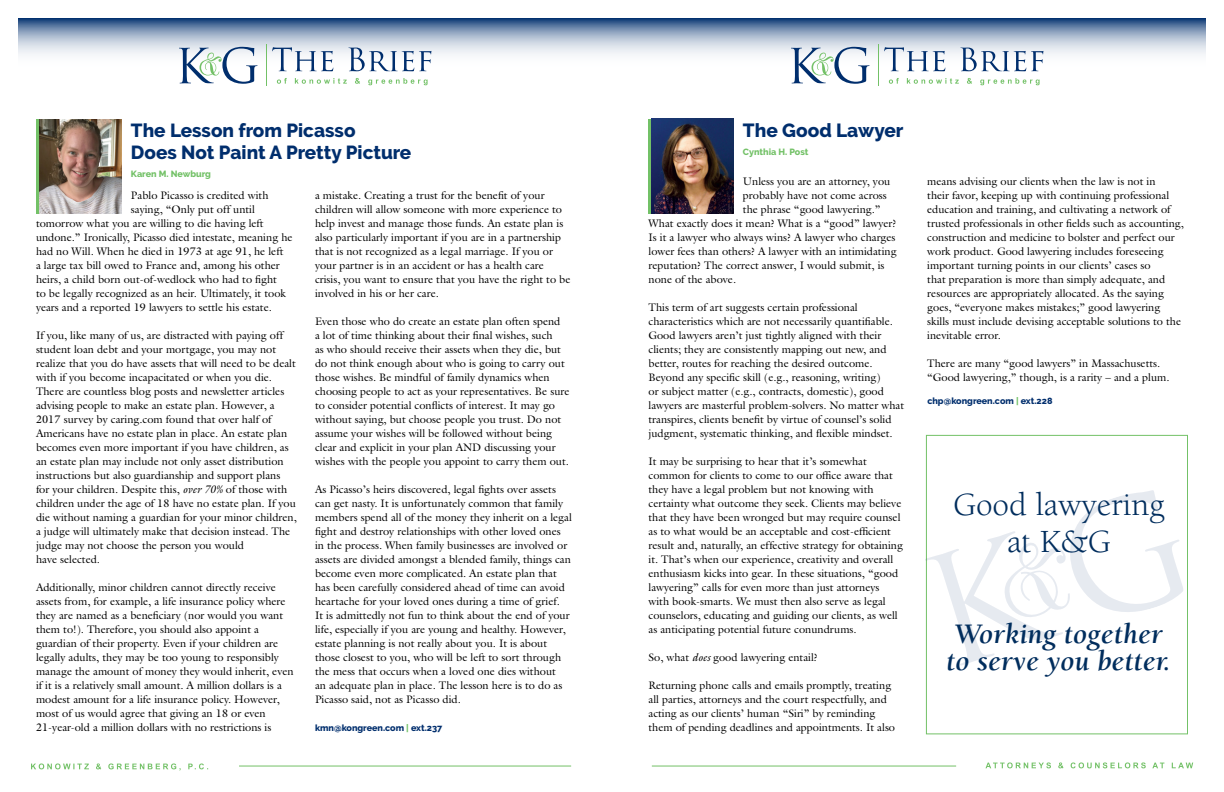
<style>
.page{position:relative;width:1224px;height:792px;background:#fff}
.page>*{position:absolute;margin:0;border:0;box-sizing:border-box;transform-origin:0 0}
.t1{font:33.2px "Berkeley";color:#002d5d}
.t2{font:italic 700 29px "Berkeley";color:#002d5d}
.t3{font:800 19px "Raleway";color:#002e6d}
.t4{font:800 18.9px "Raleway";color:#002e6d}
.text{font:11px/14px "Galliard";color:#000}
.t5{font:800 9px "Raleway";color:#002e6d}
.t6{font:800 9px "Raleway";color:#73c167}
.s1{font-style:italic}
.s2{color:#73c167}
</style>
<div class="page">
<div style="left:926px;top:435px;width:262px;height:299px;background:#fff;border:1px solid #73c167"></div>
<svg style="left:925px;top:490px;width:258px;height:176px"></svg>
<svg style="left:18px;top:18px;width:1188px;height:54px"></svg>
<svg style="left:884px;top:47px;width:61px;height:24px"></svg>
<svg style="left:960px;top:48px;width:83px;height:23px"></svg>
<svg style="left:889px;top:78px;width:10px;height:6px"></svg>
<svg style="left:907px;top:78px;width:52px;height:6px"></svg>
<svg style="left:967px;top:78px;width:5px;height:6px"></svg>
<svg style="left:980px;top:78px;width:60px;height:7px"></svg>
<svg style="left:792px;top:47px;width:78px;height:37px"></svg>
<hr style="left:878px;top:44px;width:1px;height:41px;background:#73c167">
<svg style="left:272px;top:47px;width:61px;height:24px"></svg>
<svg style="left:348px;top:48px;width:83px;height:23px"></svg>
<svg style="left:277px;top:78px;width:10px;height:6px"></svg>
<svg style="left:295px;top:78px;width:52px;height:6px"></svg>
<svg style="left:355px;top:78px;width:5px;height:6px"></svg>
<svg style="left:368px;top:78px;width:60px;height:7px"></svg>
<svg style="left:180px;top:47px;width:78px;height:37px"></svg>
<hr style="left:266px;top:44px;width:1px;height:41px;background:#73c167">
<svg style="left:986px;top:762px;width:207px;height:6px"></svg>
<hr style="left:652px;top:766px;width:304px;height:1px;background:#73c167">
<svg style="left:31px;top:763px;width:177px;height:8px"></svg>
<hr style="left:239px;top:766px;width:332px;height:1px;background:#73c167">
<svg style="left:36px;top:119px;width:3px;height:94px"></svg>
<img style="left:39px;top:119px;width:83px;height:94px">
<svg style="left:648px;top:119px;width:3px;height:94px"></svg>
<img style="left:651px;top:119px;width:83px;height:94px">
<p class="t4" style="left:131px;top:119px;width:226px">The Lesson from Picasso</p>
<p class="t4" style="left:131px;top:142px;width:282px">Does Not Paint A Pretty Picture</p>
<p class="t6" style="left:131px;top:169px;width:82px">Karen M. Newburg</p>
<p class="t3" style="left:743px;top:119px;width:162px">The Good Lawyer</p>
<p class="t6" style="left:743px;top:146px;width:67px">Cynthia H. Post</p>
<p class="text" style="left:743px;top:174px;width:149px">Unless you are an attorney, you</p>
<p class="text" style="left:743px;top:188px;width:145px">probably have not come across</p>
<p class="text" style="left:743px;top:202px;width:139px">the phrase “good lawyering.”</p>
<p class="text" style="left:649px;top:216px;width:249px">What exactly does it mean? What is a “good” lawyer?</p>
<p class="text" style="left:649px;top:230px;width:248px">Is it a lawyer who always wins? A lawyer who charges</p>
<p class="text" style="left:649px;top:244px;width:250px">lower fees than others? A lawyer with an intimidating</p>
<p class="text" style="left:649px;top:258px;width:238px">reputation? The correct answer, I would submit, is</p>
<p class="text" style="left:649px;top:272px;width:89px">none of the above.</p>
<p class="text" style="left:649px;top:300px;width:257px">This term of art suggests certain professional characteristics which are not necessarily quantifiable.<br>Good lawyers aren’t just tightly aligned with their clients; they are consistently mapping out new, and better, routes for reaching the desired outcome.<br>Beyond any specific skill (e.g., reasoning, writing)<br>or subject matter (e.g., contracts, domestic), good lawyers are masterful problem-solvers. No matter what transpires, clients benefit by virtue of counsel’s solid judgment, systematic thinking, and flexible mindset.</p>
<p class="text" style="left:649px;top:454px;width:256px">It may be surprising to hear that it’s somewhat common for clients to come to our office aware that they have a legal problem but not knowing with certainty what outcome they seek. Clients may believe that they have been wronged but may require counsel as to what would be an acceptable and cost-efficient result and, naturally, an effective strategy for obtaining it. That’s when our experience, creativity and overall enthusiasm kicks into gear. In these situations, “good lawyering” calls for even more than just attorneys<br>with book-smarts. We must then also serve as legal counselors, educating and guiding our clients, as well as anticipating potential future conundrums.</p>
<p class="text" style="left:649px;top:650px;width:171px">So, what <span class="s1">does</span> good lawyering entail?</p>
<p class="text" style="left:649px;top:678px;width:248px">Returning phone calls and emails promptly, treating all parties, attorneys and the court respectfully, and acting as our clients’ human “Siri” by reminding them of pending deadlines and appointments. It also</p>
<p class="text" style="left:927px;top:174px;width:258px">means advising our clients when the law is not in<br>their favor, keeping up with continuing professional education and training, and cultivating a network of trusted professionals in other fields such as accounting, construction and medicine to bolster and perfect our work product. Good lawyering includes foreseeing important turning points in our clients’ cases so<br>that preparation is more than simply adequate, and resources are appropriately allocated. As the saying goes, “everyone makes mistakes;” good lawyering skills must include devising acceptable solutions to the inevitable error.</p>
<p class="text" style="left:927px;top:356px;width:244px">There are many “good lawyers” in Massachusetts. “Good lawyering,” though, is a rarity – and a plum.</p>
<p class="text" style="left:131px;top:189px;width:139px">Pablo Picasso is credited with</p>
<p class="text" style="left:131px;top:203px;width:126px">saying, “Only put off until</p>
<p class="text" style="left:36px;top:217px;width:229px">tomorrow what you are willing to die having left</p>
<p class="text" style="left:36px;top:231px;width:258px">undone.” Ironically, Picasso died intestate, meaning he</p>
<p class="text" style="left:36px;top:245px;width:249px">had no Will. When he died in 1973 at age 91, he left</p>
<p class="text" style="left:36px;top:259px;width:245px">a large tax bill owed to France and, among his other</p>
<p class="text" style="left:36px;top:273px;width:243px">heirs, a child born out-of-wedlock who had to fight</p>
<p class="text" style="left:36px;top:287px;width:251px">to be legally recognized as an heir. Ultimately, it took</p>
<p class="text" style="left:36px;top:301px;width:237px">years and a reported 19 lawyers to settle his estate.</p>
<p class="text" style="left:36px;top:329px;width:262px">If you, like many of us, are distracted with paying off student loan debt and your mortgage, you may not realize that you do have assets that will need to be dealt with if you become incapacitated or when you die.<br>There are countless blog posts and newsletter articles advising people to make an estate plan. However, a 2017 survey by caring.com found that over half of Americans have no estate plan in place. An estate plan becomes even more important if you have children, as an estate plan may include not only asset distribution instructions but also guardianship and support plans<br>for your children. Despite this, <span class="s1">over 70%</span> of those with children under the age of 18 have no estate plan. If you die without naming a guardian for your minor children, a judge will ultimately make that decision instead. The judge may not choose the person you would<br>have selected.</p>
<p class="text" style="left:36px;top:581px;width:259px">Additionally, minor children cannot directly receive assets from, for example, a life insurance policy where they are named as a beneficiary (nor would you want them to!). Therefore, you should also appoint a guardian of their property. Even if your children are legally adults, they may be too young to responsibly manage the amount of money they would inherit, even if it is a relatively small amount. A million dollars is a modest amount for a life insurance policy. However, most of us would agree that giving an 18 or even 21-year-old a million dollars with no restrictions is</p>
<p class="text" style="left:315px;top:189px;width:257px">a mistake. Creating a trust for the benefit of your children will allow someone with more experience to help invest and manage those funds. An estate plan is also particularly important if you are in a partnership that is not recognized as a legal marriage. If you or your partner is in an accident or has a health care crisis, you want to ensure that you have the right to be involved in his or her care.</p>
<p class="text" style="left:315px;top:315px;width:256px">Even those who do create an estate plan often spend<br>a lot of time thinking about their final wishes, such<br>as who should receive their assets when they die, but do not think enough about who is going to carry out those wishes. Be mindful of family dynamics when choosing people to act as your representatives. Be sure to consider potential conflicts of interest. It may go without saying, but choose people you trust. Do not assume your wishes will be followed without being clear and explicit in your plan AND discussing your wishes with the people you appoint to carry them out.</p>
<p class="text" style="left:315px;top:483px;width:258px">As Picasso’s heirs discovered, legal fights over assets can get nasty. It is unfortunately common that family members spend all of the money they inherit on a legal fight and destroy relationships with other loved ones in the process. When family businesses are involved or assets are divided amongst a blended family, things can become even more complicated. An estate plan that has been carefully considered ahead of time can avoid heartache for your loved ones during a time of grief.<br>It is admittedly not fun to think about the end of your life, especially if you are young and healthy. However, estate planning is not really about you. It is about those closest to you, who will be left to sort through the mess that occurs when a loved one dies without<br>an adequate plan in place. The lesson here is to do as Picasso said, not as Picasso did.</p>
<p class="t1" style="left:953px;top:487px;width:213px">Good lawyering</p>
<p class="t5" style="left:927px;top:396px;width:127px">chp@kongreen.com <span class="s2">|</span> ext.228</p>
<p class="t1" style="left:1007px;top:524px;width:105px">at K&amp;G</p>
<p class="t2" style="left:955px;top:618px;width:210px">Working together</p>
<p class="t2" style="left:946px;top:645px;width:226px">to serve you better.</p>
<p class="t5" style="left:315px;top:723px;width:129px">kmn@kongreen.com <span class="s2">|</span> ext.237</p>
</div>
